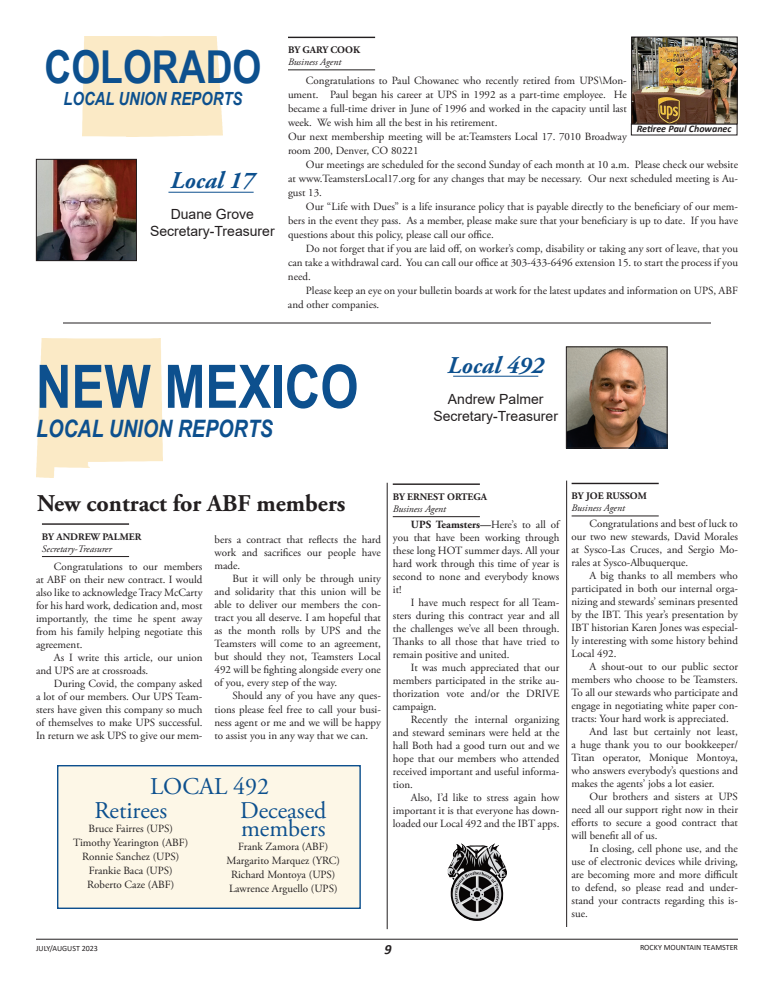
<style>
.page{position:relative;width:774px;height:990px;background:#fff}
.page>*{position:absolute;margin:0;border:0;box-sizing:border-box;transform-origin:0 0}
.t1{font:700 60px "Arial Narrow";color:#0d508e}
.t2{font:700 45.4px "Arial Narrow";color:#0d508e}
.t3{font:24px/18px "Adobe Garamond Pro";color:#0d508e}
.t4{font:700 24px "Adobe Garamond Pro";color:#231f20}
.t5{font:italic 700 24px "Arial Narrow";color:#0d508e}
.t6{font:italic 700 24px "Adobe Garamond Pro";color:#0d508e}
.t7{font:italic 700 18.1px "Arial Narrow";color:#0d508e}
.t8{font:14px/16.8px "Arial";color:#231f20;text-align:center}
.t9{font:italic 700 14px "Calibri";color:#231f20}
.t10{font:11px/13px "Adobe Garamond Pro";color:#231f20;text-align:justify}
.t11{font:italic 10px "Adobe Garamond Pro";color:#231f20}
.t12{font:700 10px "Adobe Garamond Pro";color:#231f20}
.t13{font:italic 700 10px "Calibri";color:#231f20}
.t14{font:8px "Calibri";color:#231f20}
.s1{font-weight:700}
</style>
<div class="page">
<hr style="left:36px;top:939px;width:702px;height:1px;background:#231f20">
<img style="left:36px;top:338px;width:126px;height:140px">
<hr style="left:453px;top:376px;width:85px;height:1px;background:#0d508e">
<img style="left:568px;top:348px;width:98px;height:98px">
<div style="left:566px;top:346px;width:102px;height:102px;border:1px solid #231f20"></div>
<hr style="left:42px;top:523px;width:87px;height:2px;background:#231f20">
<hr style="left:42px;top:556px;width:87px;height:1px;background:#231f20">
<hr style="left:572px;top:483px;width:87px;height:1px;background:#231f20">
<hr style="left:572px;top:516px;width:87px;height:1px;background:#231f20">
<hr style="left:393px;top:483px;width:87px;height:2px;background:#231f20">
<hr style="left:393px;top:517px;width:87px;height:1px;background:#231f20">
<img style="left:447px;top:843px;width:60px;height:78px">
<div style="left:82px;top:36px;width:140px;height:101px;background:#fbeac6"></div>
<hr style="left:63px;top:323px;width:648px;height:1px;background:#231f20">
<img style="left:38px;top:161px;width:97px;height:98px">
<div style="left:36px;top:159px;width:101px;height:102px;border:1px solid #231f20"></div>
<hr style="left:288px;top:37px;width:87px;height:1px;background:#231f20">
<hr style="left:288px;top:70px;width:87px;height:1px;background:#231f20">
<hr style="left:387px;top:483px;width:1px;height:446px;background:#231f20">
<hr style="left:566px;top:481px;width:1px;height:446px;background:#231f20">
<img style="left:633px;top:39px;width:103px;height:83px">
<div style="left:631px;top:37px;width:107px;height:87px;border:1px solid #231f20"></div>
<hr style="left:168px;top:192px;width:86px;height:1px;background:#0d508e">
<div style="left:57px;top:765px;width:304px;height:144px;background:#fdf7e7;border:1px solid #0d508e"></div>
<h2 class="t2" style="left:45px;top:33px;width:218px">COLORADO</h2>
<h3 class="t7" style="left:64px;top:85px;width:181px">LOCAL UNION REPORTS</h3>
<h3 class="t6" style="left:171px;top:167px;width:85px">Local 17</h3>
<p class="t8" style="left:150px;top:206px;width:126px">Duane Grove<br>Secretary-Treasurer</p>
<p class="t12" style="left:288px;top:44px;width:74px">BY GARY COOK</p>
<p class="t11" style="left:288px;top:56px;width:55px">Business Agent</p>
<p class="t10" style="left:288px;top:74px;width:340px;line-height:14px;text-align:left;text-indent:18px">Congratulations to Paul Chowanec who recently retired from UPS\Mon&shy;ument. Paul began his career at UPS in 1992 as a part-time employee. He became a full-time driver in June of 1996 and worked in the capacity until last week. We wish him all the best in his retirement.<br>Our next membership meeting will be at:Teamsters Local 17. 7010 Broadway room 200, Denver, CO 80221</p>
<p class="t10" style="left:288px;top:158px;width:452px;line-height:14px;text-indent:18px">Our meetings are scheduled for the second Sunday of each month at 10 a.m. Please check our website at www.TeamstersLocal17.org for any changes that may be necessary. Our next scheduled meeting is Au&shy;gust 13.</p>
<p class="t10" style="left:288px;top:200px;width:452px;line-height:14px;text-indent:18px">Our “Life with Dues” is a life insurance policy that is payable directly to the beneficiary of our mem&shy;bers in the event they pass. As a member, please make sure that your beneficiary is up to date. If you have questions about this policy, please call our office.</p>
<p class="t10" style="left:288px;top:242px;width:452px;line-height:14px;text-indent:18px">Do not forget that if you are laid off, on worker’s comp, disability or taking any sort of leave, that you can take a withdrawal card. You can call our office at 303-433-6496 extension 15. to start the process if you need.</p>
<p class="t10" style="left:288px;top:284px;width:451px;line-height:14px;text-indent:18px">Please keep an eye on your bulletin boards at work for the latest updates and information on UPS, ABF and other companies.</p>
<p class="t13" style="left:637px;top:121px;width:96px">Retiree Paul Chowanec</p>
<h1 class="t1" style="left:36px;top:341px;width:324px">NEW MEXICO</h1>
<h3 class="t5" style="left:36px;top:410px;width:238px">LOCAL UNION REPORTS</h3>
<h3 class="t6" style="left:448px;top:351px;width:98px">Local 492</h3>
<p class="t8" style="left:433px;top:390px;width:126px">Andrew Palmer<br>Secretary-Treasurer</p>
<h3 class="t4" style="left:37px;top:489px;width:310px">New contract for ABF members</h3>
<p class="t12" style="left:42px;top:531px;width:101px">BY ANDREW PALMER</p>
<p class="t11" style="left:42px;top:543px;width:71px">Secretary-Treasurer</p>
<p class="t10" style="left:36px;top:561px;width:168px;text-indent:18px">Congratulations to our members at ABF on their new contract. I would also like to acknowledge Tracy McCarty for his hard work, dedication and, most importantly, the time he spent away from his family helping negotiate this agreement.</p>
<p class="t10" style="left:36px;top:652px;width:168px;text-indent:18px">As I write this article, our union and UPS are at crossroads.</p>
<p class="t10" style="left:36px;top:678px;width:168px;text-indent:18px">During Covid, the company asked a lot of our members. Our UPS Team&shy;sters have given this company so much of themselves to make UPS successful.<br>In return we ask UPS to give our mem-</p>
<p class="t10" style="left:214px;top:534px;width:168px">bers a contract that reflects the hard work and sacrifices our people have made.</p>
<p class="t10" style="left:214px;top:573px;width:168px;text-indent:18px">But it will only be through unity and solidarity that this union will be able to deliver our members the con&shy;tract you all deserve. I am hopeful that as the month rolls by UPS and the Teamsters will come to an agreement, but should they not, Teamsters Local 492 will be fighting alongside every one of you, every step of the way.</p>
<p class="t10" style="left:214px;top:690px;width:168px;text-indent:18px">Should any of you have any ques&shy;tions please feel free to call your busi&shy;ness agent or me and we will be happy to assist you in any way that we can.</p>
<h3 class="t3" style="left:150px;top:778px;width:120px">LOCAL 492</h3>
<h3 class="t3" style="left:94px;top:802px;width:74px">Retirees</h3>
<p class="t10" style="left:73px;top:822px;width:117px;line-height:14px;text-align:center">Bruce Fairres (UPS)<br>Timothy Yearington (ABF)<br>Ronnie Sanchez (UPS)<br>Frankie Baca (UPS)<br>Roberto Caze (ABF)</p>
<h3 class="t3" style="left:240px;top:803px;width:88px">Deceased members</h3>
<p class="t10" style="left:227px;top:840px;width:115px;line-height:14px;text-align:center">Frank Zamora (ABF)<br>Margarito Marquez (YRC)<br>Richard Montoya (UPS)<br>Lawrence Arguello (UPS)</p>
<p class="t12" style="left:393px;top:491px;width:96px">BY ERNEST ORTEGA</p>
<p class="t11" style="left:393px;top:503px;width:55px">Business Agent</p>
<p class="t10" style="left:393px;top:518px;width:168px;text-indent:18px"><span class="s1">UPS Teamsters—</span>Here’s to all of you that have been working through these long HOT summer days. All your hard work through this time of year is second to none and everybody knows it!</p>
<p class="t10" style="left:393px;top:596px;width:168px;text-indent:18px">I have much respect for all Team&shy;sters during this contract year and all the challenges we’ve all been through.<br>Thanks to all those that have tried to remain positive and united.</p>
<p class="t10" style="left:393px;top:661px;width:168px;text-indent:18px">It was much appreciated that our members participated in the strike au&shy;thorization vote and/or the DRIVE campaign.</p>
<p class="t10" style="left:393px;top:713px;width:168px;text-indent:18px">Recently the internal organizing and steward seminars were held at the hall Both had a good turn out and we hope that our members who attended received important and useful informa&shy;tion.</p>
<p class="t10" style="left:393px;top:791px;width:168px;text-indent:18px">Also, I’d like to stress again how important it is that everyone has down&shy;loaded our Local 492 and the IBT apps.</p>
<p class="t12" style="left:572px;top:490px;width:77px">BY JOE RUSSOM</p>
<p class="t11" style="left:572px;top:502px;width:55px">Business Agent</p>
<p class="t10" style="left:572px;top:517px;width:168px;text-indent:18px">Congratulations and best of luck to our two new stewards, David Morales at Sysco-Las Cruces, and Sergio Mo&shy;rales at Sysco-Albuquerque.</p>
<p class="t10" style="left:572px;top:569px;width:168px;text-indent:18px">A big thanks to all members who participated in both our internal orga&shy;nizing and stewards’ seminars presented by the IBT. This year’s presentation by IBT historian Karen Jones was especial&shy;ly interesting with some history behind Local 492.</p>
<p class="t10" style="left:589px;top:660px;width:150px">A shout-out to our public sector</p>
<p class="t10" style="left:572px;top:673px;width:168px">members who choose to be Teamsters.</p>
<p class="t10" style="left:572px;top:686px;width:168px">To all our stewards who participate and</p>
<p class="t10" style="left:572px;top:699px;width:168px">engage in negotiating white paper con-</p>
<p class="t10" style="left:572px;top:712px;width:159px">tracts: Your hard work is appreciated.</p>
<p class="t10" style="left:589px;top:725px;width:150px">And last but certainly not least,</p>
<p class="t10" style="left:572px;top:738px;width:168px">a huge thank you to our bookkeeper/</p>
<p class="t10" style="left:572px;top:751px;width:168px">Titan operator, Monique Montoya,</p>
<p class="t10" style="left:572px;top:764px;width:168px">who answers everybody’s questions and</p>
<p class="t10" style="left:572px;top:777px;width:145px">makes the agents’ jobs a lot easier.</p>
<p class="t10" style="left:589px;top:790px;width:150px">Our brothers and sisters at UPS</p>
<p class="t10" style="left:572px;top:803px;width:168px">need all our support right now in their</p>
<p class="t10" style="left:572px;top:816px;width:168px">efforts to secure a good contract that</p>
<p class="t10" style="left:572px;top:829px;width:87px">will benefit all of us.</p>
<p class="t10" style="left:589px;top:842px;width:150px">In closing, cell phone use, and the</p>
<p class="t10" style="left:572px;top:855px;width:168px">use of electronic devices while driving,</p>
<p class="t10" style="left:572px;top:868px;width:168px">are becoming more and more difficult</p>
<p class="t10" style="left:572px;top:881px;width:168px">to defend, so please read and under-</p>
<p class="t10" style="left:572px;top:894px;width:168px">stand your contracts regarding this is-</p>
<p class="t10" style="left:572px;top:907px;width:18px">sue.</p>
<p class="t14" style="left:36px;top:943px;width:63px">JULY/AUGUST 2023</p>
<p class="t9" style="left:384px;top:940px;width:9px">9</p>
<p class="t14" style="left:640px;top:942px;width:99px">ROCKY MOUNTAIN TEAMSTER</p>
</div>
